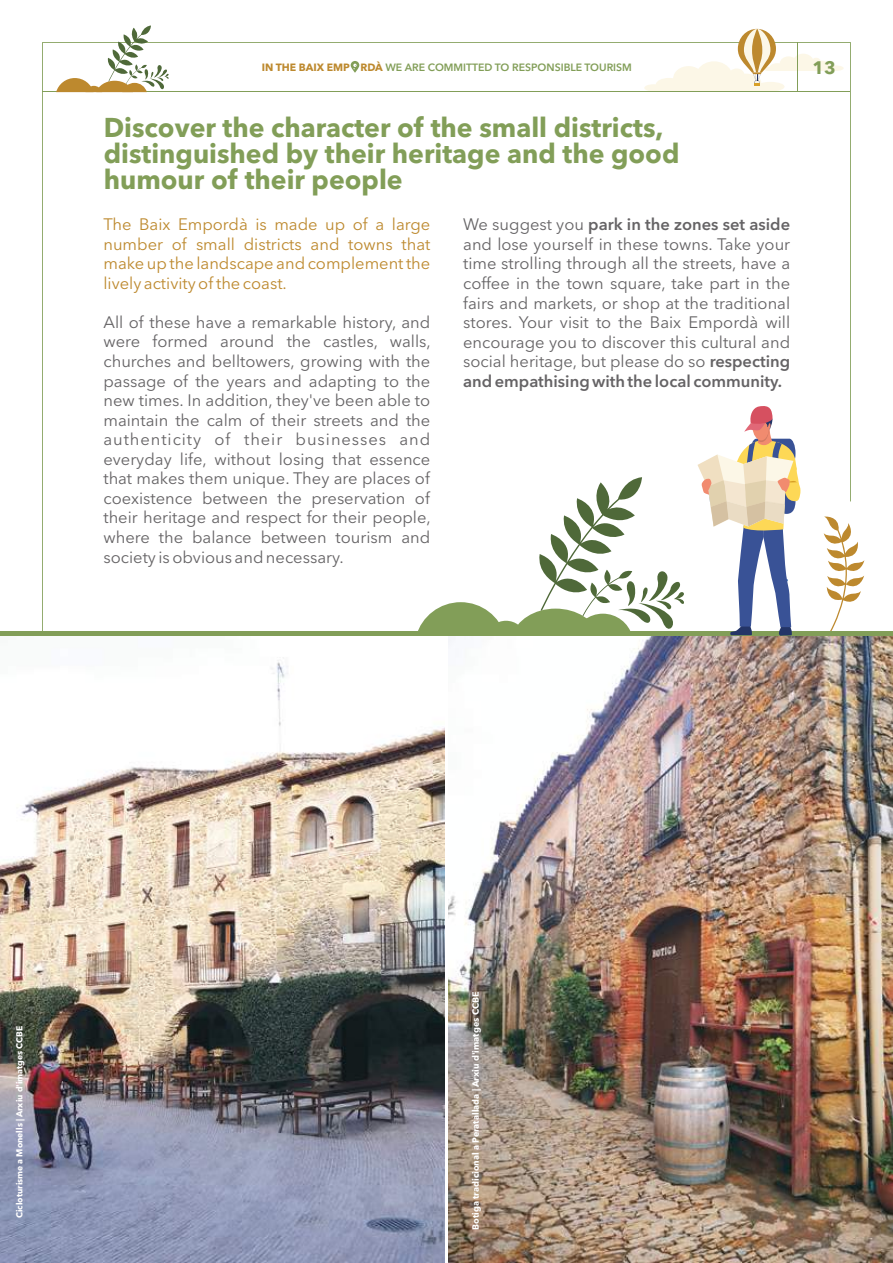
<style>
.page{position:relative;width:893px;height:1263px;background:#fff}
.page>*{position:absolute;margin:0;border:0;box-sizing:border-box;transform-origin:0 0}
.t1{font:700 27px/26.1px "Avenir Next LT Pro";color:#829e58}
.t2{font:700 18px "Avenir Next LT Pro";color:#829e58}
.t3{font:16.5px/19.5px "Avenir Next LT Pro";color:#656365;text-align:justify}
.t4{font:16.5px/19.5px "Avenir Next LT Pro";color:#bd892e;text-align:justify}
.t5{font:600 10.5px "Avenir Next LT Pro";color:#829e58}
.t6{font:700 9px "Avenir Next LT Pro";color:#fff}
.t7{font:700 8.55px "Avenir Next LT Pro";color:#fff}
.s1{font-weight:700;color:#bd892e}
.s2{font-weight:600}
</style>
<div class="page">
<svg style="left:851px;top:542px;width:13px;height:60px"></svg>
<img style="left:0;top:660px;width:445px;height:603px">
<svg style="left:42px;top:42px;width:809px;height:589px"></svg>
<hr style="left:43px;top:91px;width:807px;height:1px;background:#829e58">
<svg style="left:644px;top:29px;width:200px;height:62px"></svg>
<svg style="left:56px;top:26px;width:113px;height:66px"></svg>
<hr style="left:797px;top:43px;width:1px;height:49px;background:#829e58">
<img style="left:448px;top:636px;width:445px;height:627px">
<div style="left:0;top:631px;width:893px;height:5px;background:#829e58"></div>
<svg style="left:698px;top:404px;width:102px;height:232px"></svg>
<svg style="left:416px;top:477px;width:269px;height:154px"></svg>
<svg style="left:351px;top:61px;width:8px;height:12px"></svg>
<svg style="left:353px;top:64px;width:4px;height:6px"></svg>
<p class="t5" style="left:262px;top:63px;width:372px"><span class="s1">IN THE BAIX EMP RDÀ</span> WE ARE COMMITTED TO RESPONSIBLE TOURISM</p>
<h1 class="t1" style="left:104px;top:117px;width:577px">Discover the character of the small districts, distinguished by their heritage and the good humour of their people</h1>
<p class="t4" style="left:103px;top:216px;width:328px">The Baix Empordà is made up of a large number of small districts and towns that make up the landscape and complement the lively activity of the coast.</p>
<p class="t3" style="left:103px;top:314px;width:329px">All of these have a remarkable history, and were formed around the castles, walls, churches and belltowers, growing with the passage of the years and adapting to the new times. In addition, they've been able to maintain the calm of their streets and the authenticity of their businesses and everyday life, without losing that essence that makes them unique. They are places of coexistence between the preservation of their heritage and respect for their people, where the balance between tourism and society is obvious and necessary.</p>
<p class="t3" style="left:463px;top:216px;width:329px">We suggest you <span class="s2">park in the zones set aside </span>and lose yourself in these towns. Take your time strolling through all the streets, have a coffee in the town square, take part in the fairs and markets, or shop at the traditional stores. Your visit to the Baix Empordà will encourage you to discover this cultural and social heritage, but please do so <span class="s2">respecting and empathising with the local community.</span></p>
<p class="t2" style="left:812px;top:60px;width:25px">13</p>
<p class="t7" style="left:16px;top:1218px;width:194px;rotate:-90deg">Cicloturisme a Monells | Arxiu d'imatges CCBE</p>
<p class="t6" style="left:472px;top:1230px;width:240px;rotate:-90deg">Botiga tradicional a Peratallada | Arxiu d'imatges CCBE</p>
</div>
